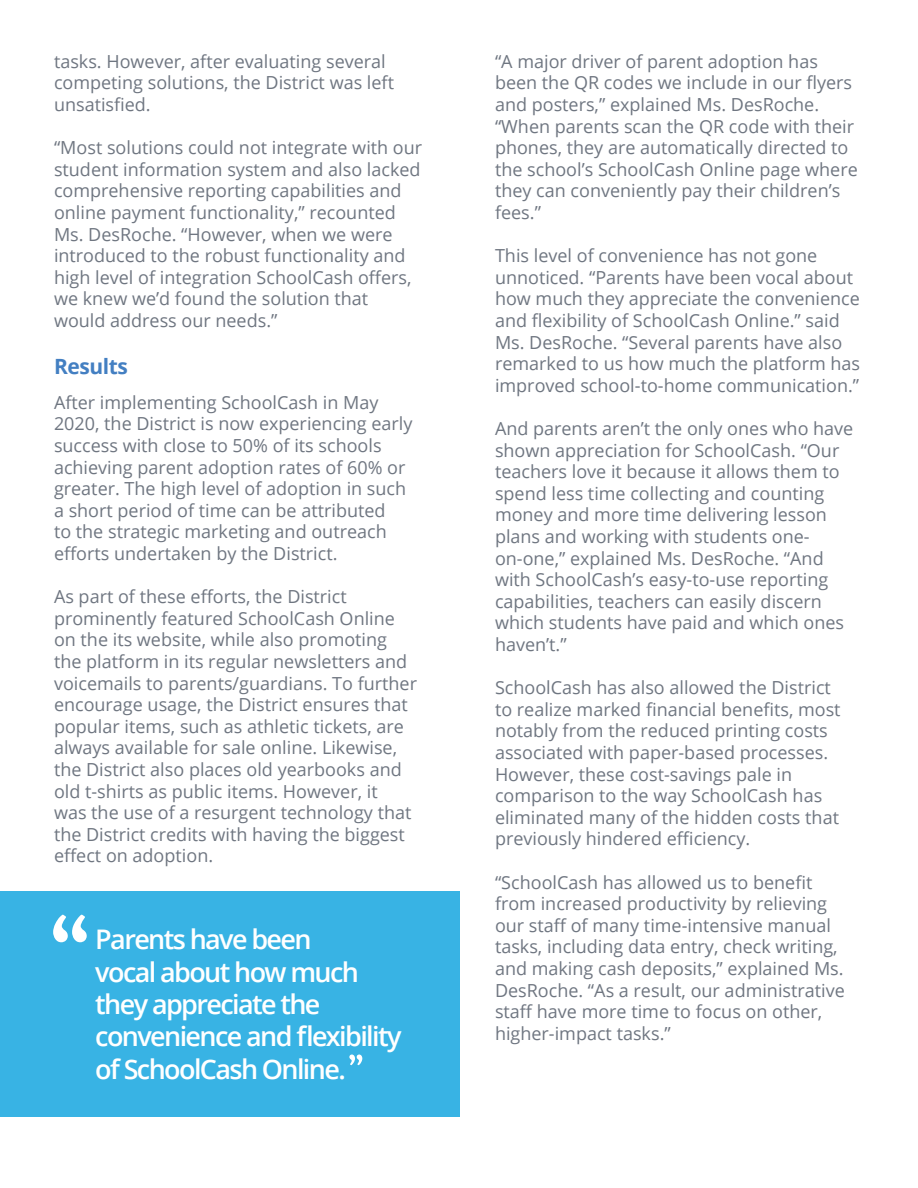
<style>
.page{position:relative;width:918px;height:1188px;background:#fff}
.page>*{position:absolute;margin:0;border:0;box-sizing:border-box;transform-origin:0 0}
.t1{font:600 27px/32.4px "Open Sans";letter-spacing:-.06em;color:#fff}
.t2{font:700 21px "Open Sans";letter-spacing:-.02em;color:#437fc2}
.t3{font:18px/21.6px "Open Sans";color:#6f7681}
</style>
<div class="page">
<div style="left:0;top:891px;width:459px;height:226px;background:#38b3e4"></div>
<svg style="left:53px;top:915px;width:34px;height:27px"></svg>
<svg style="left:349px;top:1055px;width:13px;height:10px"></svg>
<p class="t3" style="left:54px;top:50px;width:342px">tasks. However, after evaluating several competing solutions, the District was left unsatisfied.</p>
<p class="t3" style="left:54px;top:139px;width:370px">“Most solutions could not integrate with our student information system and also lacked comprehensive reporting capabilities and online payment functionality,” recounted Ms. DesRoche. “However, when we were introduced to the robust functionality and high level of integration SchoolCash offers, we knew we’d found the solution that would address our needs.”</p>
<p class="t2" style="left:54px;top:351px;width:75px">Results</p>
<p class="t3" style="left:54px;top:393px;width:360px">After implementing SchoolCash in May 2020, the District is now experiencing early success with close to 50% of its schools achieving parent adoption rates of 60% or greater. The high level of adoption in such a short period of time can be attributed<br>to the strategic marketing and outreach efforts undertaken by the District.</p>
<p class="t3" style="left:54px;top:585px;width:365px">As part of these efforts, the District prominently featured SchoolCash Online on the its website, while also promoting the platform in its regular newsletters and voicemails to parents/guardians. To further encourage usage, the District ensures that popular items, such as athletic tickets, are always available for sale online. Likewise, the District also places old yearbooks and old t-shirts as public items. However, it<br>was the use of a resurgent technology that the District credits with having the biggest effect on adoption.</p>
<h1 class="t1" style="left:95px;top:926px;width:308px">Parents have been<br>vocal about how much they appreciate the convenience and flexibility of SchoolCash Online.</h1>
<p class="t3" style="left:495px;top:52px;width:364px">“A major driver of parent adoption has been the QR codes we include in our flyers and posters,” explained Ms. DesRoche. “When parents scan the QR code with their phones, they are automatically directed to the school’s SchoolCash Online page where they can conveniently pay their children’s fees.”</p>
<p class="t3" style="left:495px;top:247px;width:367px">This level of convenience has not gone unnoticed. “Parents have been vocal about how much they appreciate the convenience and flexibility of SchoolCash Online.” said Ms. DesRoche. “Several parents have also remarked to us how much the platform has improved school-to-home communication.”</p>
<p class="t3" style="left:495px;top:419px;width:360px">And parents aren’t the only ones who have shown appreciation for SchoolCash. “Our teachers love it because it allows them to spend less time collecting and counting money and more time delivering lesson plans and working with students one&shy;on-one,” explained Ms. DesRoche. “And with SchoolCash’s easy-to-use reporting capabilities, teachers can easily discern which students have paid and which ones haven’t.”</p>
<p class="t3" style="left:495px;top:679px;width:347px">SchoolCash has also allowed the District to realize marked financial benefits, most notably from the reduced printing costs associated with paper-based processes.<br>However, these cost-savings pale in comparison to the way SchoolCash has eliminated many of the hidden costs that previously hindered efficiency.</p>
<p class="t3" style="left:495px;top:871px;width:351px">“SchoolCash has allowed us to benefit from increased productivity by relieving our staff of many time-intensive manual tasks, including data entry, check writing, and making cash deposits,” explained Ms.<br>DesRoche. “As a result, our administrative staff have more time to focus on other, higher-impact tasks.”</p>
</div>
